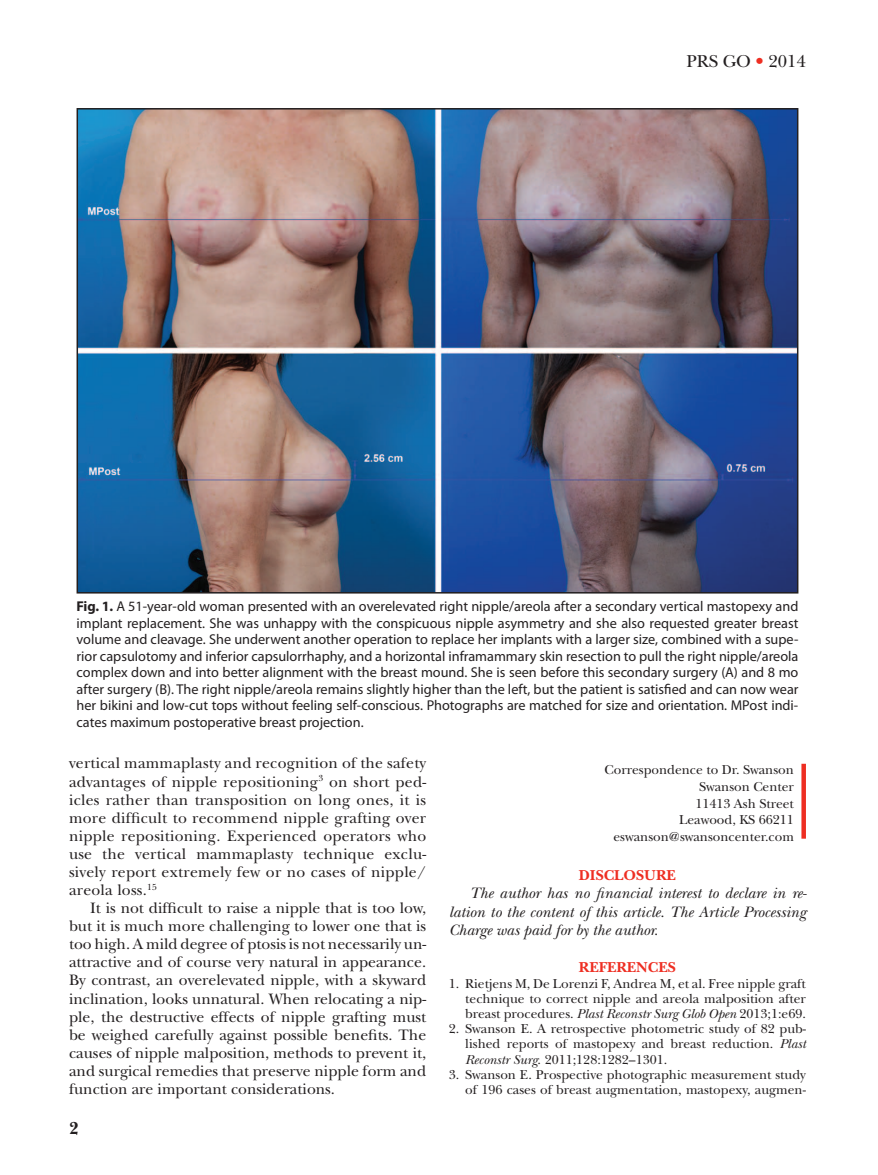
<style>
.page{position:relative;width:878px;height:1175px;background:#fff}
.page>*{position:absolute;margin:0;border:0;box-sizing:border-box;transform-origin:0 0}
.t1{font:18px "New Baskerville";color:#231f20}
.t2{font:700 18px "New Baskerville";color:#231f20}
.t3{font:15.75px/18.1px "New Baskerville";letter-spacing:.01em;color:#231f20;text-align:justify}
.t4{font:italic 15.75px/18.1px "New Baskerville";color:#231f20;text-align:justify}
.t5{font:700 15px "New Baskerville";color:#ee2e22}
.t6{font:14.25px/16.5px "Myriad Pro";color:#231f20;text-align:justify}
.t7{font:13.5px/15.1px "New Baskerville";color:#231f20;text-align:right}
.s1{color:#ee2e22}
.s2{font-weight:700}
.s3{font-style:italic}
</style>
<div class="page">
<div style="left:801px;top:763px;width:5px;height:75px;background:#ee2e22"></div>
<img style="left:79px;top:111px;width:716px;height:479px">
<div style="left:76px;top:108px;width:722px;height:485px;border:2px solid #231f20"></div>
<p class="t1" style="left:686px;top:51px;width:121px">PRS GO <span class="s1">•</span> 2014</p>
<p class="t6" style="left:76px;top:598px;width:723px"><span class="s2">Fig. 1.</span> A 51-year-old woman presented with an overelevated right nipple/areola after a secondary vertical mastopexy and implant replacement. She was unhappy with the conspicuous nipple asymmetry and she also requested greater breast volume and cleavage. She underwent another operation to replace her implants with a larger size, combined with a supe&shy;rior capsulotomy and inferior capsulorrhaphy, and a horizontal inframammary skin resection to pull the right nipple/areola complex down and into better alignment with the breast mound. She is seen before this secondary surgery (A) and 8 mo after surgery (B). The right nipple/areola remains slightly higher than the left, but the patient is satisfied and can now wear her bikini and low-cut tops without feeling self-conscious. Photographs are matched for size and orientation. MPost indi&shy;cates maximum postoperative breast projection.</p>
<p class="t3" style="left:69px;top:754px;width:359px">vertical mammaplasty and recognition of the safety advantages of nipple repositioning<sup>3</sup> on short ped&shy;icles rather than transposition on long ones, it is more difficult to recommend nipple grafting over nipple repositioning. Experienced operators who use the vertical mammaplasty technique exclu&shy;sively report extremely few or no cases of nipple/ areola loss.<sup>15</sup></p>
<p class="t3" style="left:69px;top:899px;width:359px;text-indent:21px">It is not difficult to raise a nipple that is too low, but it is much more challenging to lower one that is too high. A mild degree of ptosis is not necessarily un&shy;attractive and of course very natural in appearance.<br>By contrast, an overelevated nipple, with a skyward inclination, looks unnatural. When relocating a nip&shy;ple, the destructive effects of nipple grafting must be weighed carefully against possible benefits. The causes of nipple malposition, methods to prevent it, and surgical remedies that preserve nipple form and function are important considerations.</p>
<p class="t2" style="left:69px;top:1118px;width:11px">2</p>
<p class="t7" style="left:604px;top:761px;width:191px;line-height:16.6px">Correspondence to Dr. Swanson<br>Swanson Center<br>11413 Ash Street<br>Leawood, KS 66211 eswanson@swansoncenter.com</p>
<p class="t5" style="left:579px;top:866px;width:98px">DISCLOSURE</p>
<p class="t4" style="left:449px;top:884px;width:359px;text-indent:21px">The author has no financial interest to declare in re&shy;lation to the content of this article. The Article Processing Charge was paid for by the author.</p>
<p class="t5" style="left:579px;top:958px;width:98px">REFERENCES</p>
<p class="t7" style="left:465px;top:975px;width:342px;text-align:justify;text-indent:-16px">1. Rietjens M, De Lorenzi F, Andrea M, et al. Free nipple graft technique to correct nipple and areola malposition after breast procedures. <span class="s3">Plast Reconstr Surg Glob Open</span> 2013;1:e69.</p>
<p class="t7" style="left:465px;top:1021px;width:342px;text-align:justify;text-indent:-16px">2. Swanson E. A retrospective photometric study of 82 pub&shy;lished reports of mastopexy and breast reduction. <span class="s3">Plast Reconstr Surg</span>. 2011;128:1282–1301.</p>
<p class="t7" style="left:448px;top:1066px;width:359px">3. Swanson E. Prospective photographic measurement study of 196 cases of breast augmentation, mastopexy, augmen-</p>
</div>
